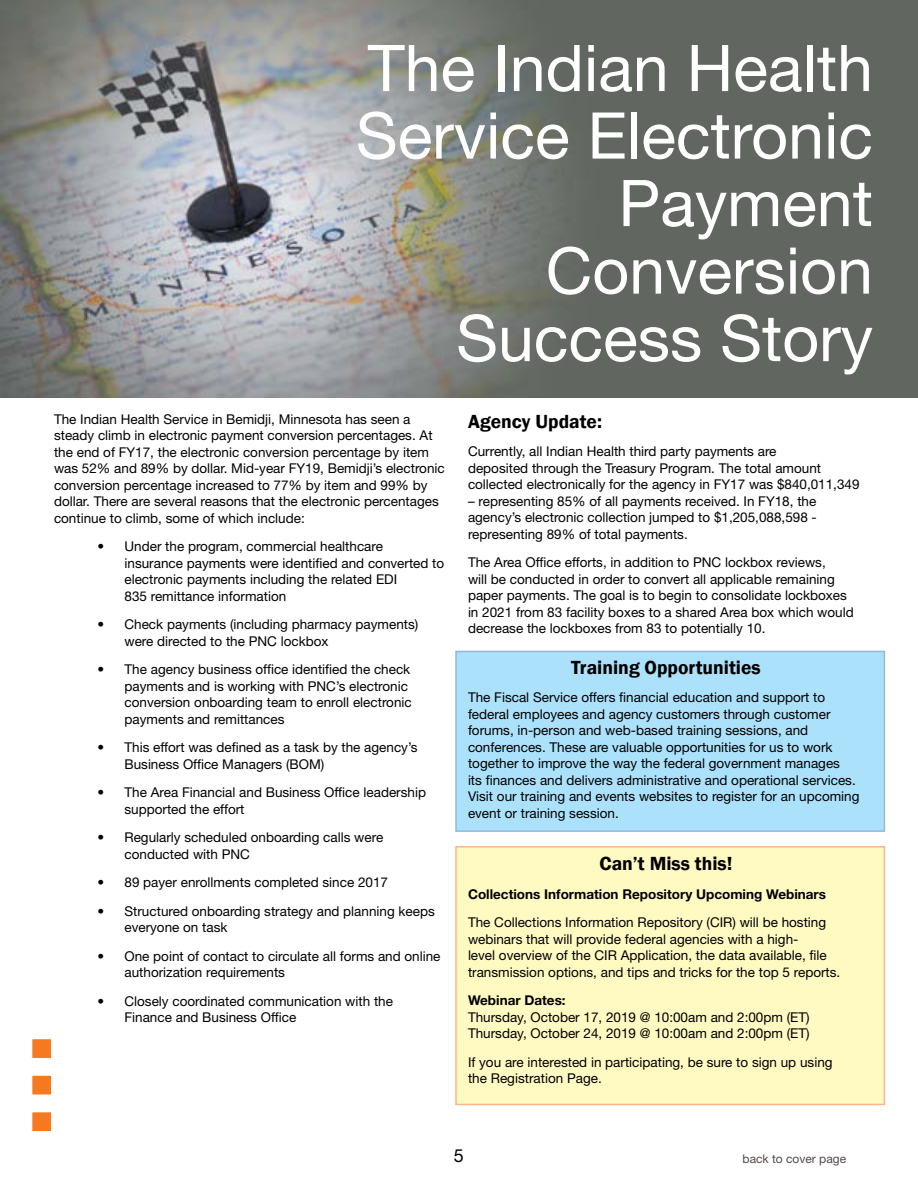
<style>
.page{position:relative;width:918px;height:1188px;background:#fff}
.page>*{position:absolute;margin:0;border:0;box-sizing:border-box;transform-origin:0 0}
.t1{font:64.5px/67.5px "Helvetica Neue LT Std";color:#fff;text-align:right}
.t2{font:600 19.5px "Franklin Gothic";color:#000}
.t3{font:18px "Helvetica Neue LT Std";color:#000}
.t4{font:13.5px/16.5px "Helvetica Neue LT Std";color:#000}
.t5{font:700 13.5px "Helvetica Neue LT Std";color:#000}
.t6{font:12px "Helvetica Neue LT Std";color:#524b48}
</style>
<div class="page">
<div style="left:455px;top:846px;width:430px;height:259px;background:#fffac2;border:2px solid #fbb785"></div>
<div style="left:455px;top:651px;width:430px;height:181px;background:#abe1fa;border:2px solid #96b9da"></div>
<div style="left:29px;top:1036px;width:25px;height:25px;background:#f47920;border:3px solid #fff"></div>
<div style="left:29px;top:1073px;width:25px;height:24px;background:#f47920;border:3px solid #fff"></div>
<div style="left:29px;top:1109px;width:25px;height:25px;background:#f47920;border:3px solid #fff"></div>
<div style="left:0;top:0;width:918px;height:398px;background:#616660"></div>
<img style="left:0;top:0;width:564px;height:398px">
<h1 class="t1" style="left:356px;top:34px;width:519px">The Indian Health<br>Service Electronic<br>Payment<br>Conversion<br>Success Story</h1>
<p class="t4" style="left:54px;top:410px;width:392px">The Indian Health Service in Bemidji, Minnesota has seen a steady climb in electronic payment conversion percentages. At the end of FY17, the electronic conversion percentage by item was 52% and 89% by dollar. Mid-year FY19, Bemidji’s electronic conversion percentage increased to 77% by item and 99% by dollar. There are several reasons that the electronic percentages continue to climb, some of which include:</p>
<p class="t4" style="left:124px;top:538px;width:321px;text-indent:-27px">• Under the program, commercial healthcare insurance payments were identified and converted to electronic payments including the related EDI<br>835 remittance information</p>
<p class="t4" style="left:124px;top:616px;width:295px;text-indent:-27px">• Check payments (including pharmacy payments) were directed to the PNC lockbox</p>
<p class="t4" style="left:124px;top:661px;width:289px;text-indent:-27px">• The agency business office identified the check payments and is working with PNC’s electronic conversion onboarding team to enroll electronic payments and remittances</p>
<p class="t4" style="left:124px;top:739px;width:295px;text-indent:-27px">• This effort was defined as a task by the agency’s<br>Business Office Managers (BOM)</p>
<p class="t4" style="left:124px;top:784px;width:303px;text-indent:-27px">• The Area Financial and Business Office leadership supported the effort</p>
<p class="t4" style="left:124px;top:829px;width:260px;text-indent:-27px">• Regularly scheduled onboarding calls were conducted with PNC</p>
<p class="t4" style="left:97px;top:874px;width:292px">• 89 payer enrollments completed since 2017</p>
<p class="t4" style="left:124px;top:902px;width:312px;text-indent:-27px">• Structured onboarding strategy and planning keeps everyone on task</p>
<p class="t4" style="left:124px;top:947px;width:318px;text-indent:-27px">• One point of contact to circulate all forms and online authorization requirements</p>
<p class="t4" style="left:124px;top:992px;width:270px;text-indent:-27px">• Closely coordinated communication with the<br>Finance and Business Office</p>
<h2 class="t2" style="left:468px;top:409px;width:136px">Agency Update:</h2>
<p class="t4" style="left:468px;top:443px;width:393px">Currently, all Indian Health third party payments are<br>deposited through the Treasury Program. The total amount collected electronically for the agency in FY17 was $840,011,349</p>
<p class="t4" style="left:468px;top:492px;width:350px;text-align:justify">– representing 85% of all payments received. In FY18, the agency’s electronic collection jumped to $1,205,088,598 - representing 89% of total payments.</p>
<p class="t4" style="left:468px;top:554px;width:387px">The Area Office efforts, in addition to PNC lockbox reviews,<br>will be conducted in order to convert all applicable remaining paper payments. The goal is to begin to consolidate lockboxes in 2021 from 83 facility boxes to a shared Area box which would decrease the lockboxes from 83 to potentially 10.</p>
<h2 class="t2" style="left:571px;top:655px;width:191px">Training Opportunities</h2>
<p class="t4" style="left:468px;top:689px;width:393px">The Fiscal Service offers financial education and support to federal employees and agency customers through customer forums, in-person and web-based training sessions, and conferences. These are valuable opportunities for us to work together to improve the way the federal government manages<br>its finances and delivers administrative and operational services.<br>Visit our training and events websites to register for an upcoming event or training session.</p>
<h2 class="t2" style="left:599px;top:852px;width:135px">Can’t Miss this!</h2>
<p class="t5" style="left:468px;top:885px;width:360px">Collections Information Repository Upcoming Webinars</p>
<p class="t4" style="left:468px;top:914px;width:374px">The Collections Information Repository (CIR) will be hosting webinars that will provide federal agencies with a high-<br>level overview of the CIR Application, the data available, file transmission options, and tips and tricks for the top 5 reports.</p>
<p class="t5" style="left:468px;top:992px;width:99px">Webinar Dates:</p>
<p class="t4" style="left:468px;top:1008px;width:343px">Thursday, October 17, 2019 @ 10:00am and 2:00pm (ET)<br>Thursday, October 24, 2019 @ 10:00am and 2:00pm (ET)</p>
<p class="t4" style="left:468px;top:1053px;width:366px">If you are interested in participating, be sure to sign up using the Registration Page.</p>
<h3 class="t3" style="left:454px;top:1145px;width:12px">5</h3>
<p class="t6" style="left:743px;top:1151px;width:105px">back to cover page</p>
</div>
